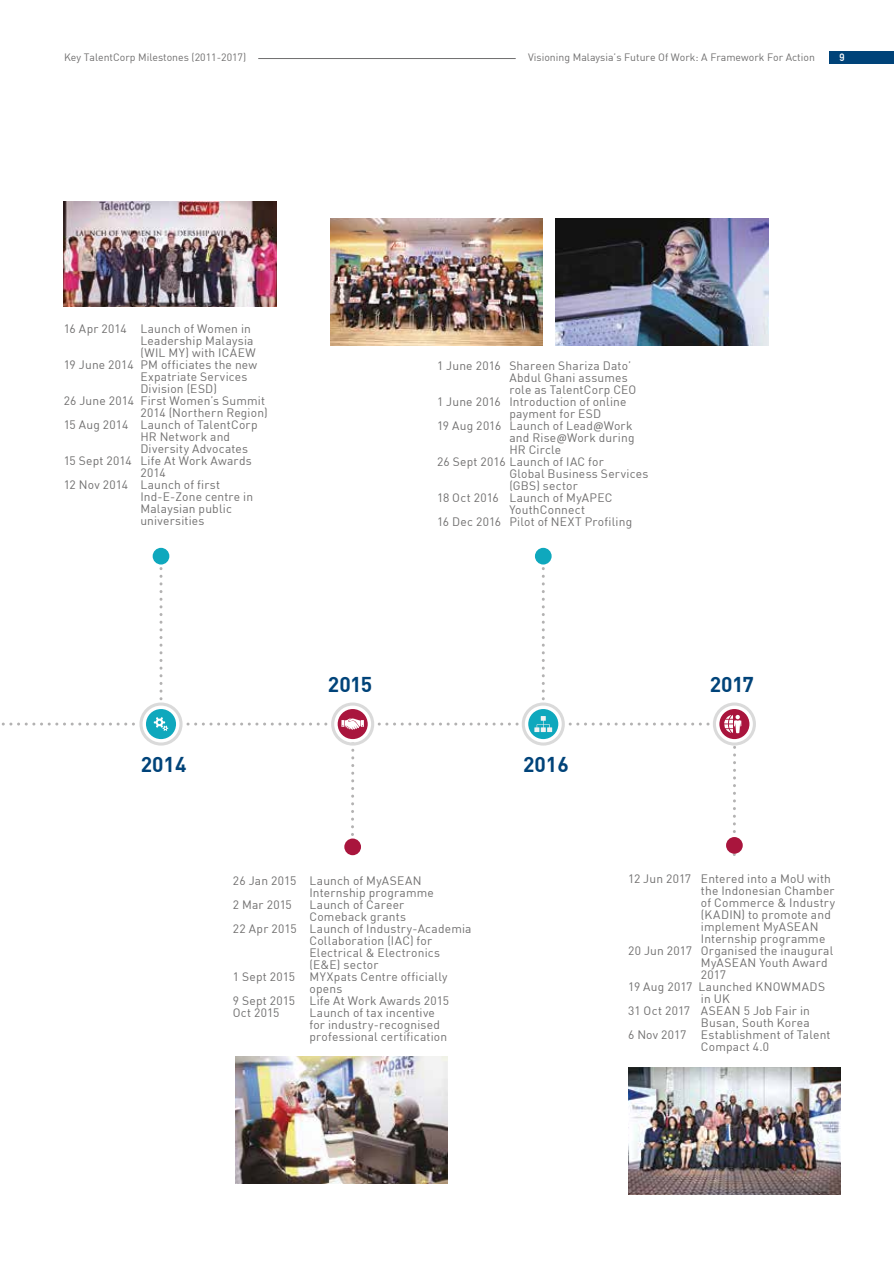
<style>
.page{position:relative;width:894px;height:1264px;background:#fff}
.page>*{position:absolute;margin:0;border:0;box-sizing:border-box;transform-origin:0 0}
.t1{font:21px "DIN Bold";color:#004379}
.t2{font:12px/12px "DIN";letter-spacing:.015em;color:#706f6f}
.t3{font:10.5px "DIN";color:#706f6f}
.t4{font:700 10.5px "DIN Alternate";color:#fff}
.s1{font-family:"Calibri"}
</style>
<div class="page">
<div style="left:829px;top:51px;width:64px;height:13px;background:#004379"></div>
<hr style="left:258px;top:58px;width:257px;height:1px;background:#706f6f">
<div style="left:153px;top:547px;width:16px;height:17px;background:#0fa8bd;border-radius:50%"></div>
<div style="left:535px;top:547px;width:16px;height:17px;background:#0fa8bd;border-radius:50%"></div>
<div style="left:344px;top:838px;width:17px;height:17px;background:#a9153d;border-radius:50%"></div>
<svg style="left:1px;top:568px;width:181px;height:177px"></svg>
<svg style="left:188px;top:568px;width:376px;height:266px"></svg>
<svg style="left:570px;top:702px;width:185px;height:152px"></svg>
<img style="left:235px;top:1056px;width:212px;height:127px">
<img style="left:628px;top:1067px;width:212px;height:127px">
<img style="left:64px;top:202px;width:212px;height:104px">
<img style="left:330px;top:218px;width:212px;height:128px">
<img style="left:555px;top:218px;width:213px;height:128px">
<p class="t3" style="left:64px;top:51px;width:184px">Key TalentCorp Milestones (2011-2017)</p>
<p class="t3" style="left:528px;top:51px;width:288px">Visioning Malaysia’s Future Of Work: A Framework For Action</p>
<p class="t4" style="left:839px;top:49px;width:7px">9</p>
<p class="t2" style="left:64px;top:323px;width:189px">16 Apr 2014 Launch of Women in</p>
<p class="t2" style="left:140px;top:335px;width:115px">Leadership Malaysia</p>
<p class="t2" style="left:140px;top:347px;width:117px">(WIL MY) with ICAEW</p>
<p class="t2" style="left:64px;top:359px;width:195px">19 June 2014 PM officiates the new</p>
<p class="t2" style="left:140px;top:371px;width:109px">Expatriate Services</p>
<p class="t2" style="left:140px;top:383px;width:78px">Division (ESD)</p>
<p class="t2" style="left:64px;top:395px;width:203px">26 June 2014 First Women’s Summit</p>
<p class="t2" style="left:140px;top:407px;width:129px">2014 (Northern Region)</p>
<p class="t2" style="left:64px;top:419px;width:195px">15 Aug 2014 Launch of TalentCorp</p>
<p class="t2" style="left:140px;top:431px;width:91px">HR Network and</p>
<p class="t2" style="left:140px;top:443px;width:109px">Diversity Advocates</p>
<p class="t2" style="left:64px;top:455px;width:189px">15 Sept 2014 Life At Work Awards</p>
<p class="t2" style="left:140px;top:467px;width:27px">2014</p>
<p class="t2" style="left:64px;top:479px;width:158px">12 Nov 2014 Launch of first</p>
<p class="t2" style="left:140px;top:491px;width:114px">Ind-E-Zone centre in</p>
<p class="t2" style="left:140px;top:503px;width:93px">Malaysian public</p>
<p class="t2" style="left:140px;top:515px;width:66px">universities</p>
<p class="t2" style="left:437px;top:359px;width:196px">1 June 2016 Shareen Shariza Dato’</p>
<p class="t2" style="left:509px;top:371px;width:120px">Abdul Ghani assumes</p>
<p class="t2" style="left:509px;top:383px;width:128px">role as TalentCorp CEO</p>
<p class="t2" style="left:437px;top:395px;width:191px">1 June 2016 Introduction of online</p>
<p class="t2" style="left:509px;top:407px;width:93px">payment for ESD</p>
<p class="t2" style="left:437px;top:419px;width:197px">19 Aug 2016 Launch of Lead<span class="s1">@</span>Work</p>
<p class="t2" style="left:509px;top:431px;width:127px">and Rise<span class="s1">@</span>Work during</p>
<p class="t2" style="left:509px;top:443px;width:53px">HR Circle</p>
<p class="t2" style="left:437px;top:455px;width:168px">26 Sept 2016 Launch of IAC for</p>
<p class="t2" style="left:509px;top:467px;width:140px">Global Business Services</p>
<p class="t2" style="left:509px;top:479px;width:70px">(GBS) sector</p>
<p class="t2" style="left:437px;top:491px;width:177px">18 Oct 2016 Launch of MyAPEC</p>
<p class="t2" style="left:509px;top:503px;width:77px">YouthConnect</p>
<p class="t2" style="left:437px;top:515px;width:197px">16 Dec 2016 Pilot of NEXT Profiling</p>
<h1 class="t1" style="left:328px;top:670px;width:46px">2015</h1>
<h1 class="t1" style="left:709px;top:670px;width:46px">2017</h1>
<h1 class="t1" style="left:141px;top:750px;width:47px">2014</h1>
<h1 class="t1" style="left:523px;top:750px;width:47px">2016</h1>
<p class="t2" style="left:233px;top:873px;width:190px">26 Jan 2015 Launch of MyASEAN</p>
<p class="t2" style="left:309px;top:885px;width:126px">Internship programme</p>
<p class="t2" style="left:233px;top:897px;width:60px">2 Mar 2015</p>
<p class="t2" style="left:309px;top:897px;width:96px">Launch of Career</p>
<p class="t2" style="left:309px;top:909px;width:98px">Comeback grants</p>
<p class="t2" style="left:233px;top:921px;width:240px">22 Apr 2015 Launch of Industry-Academia</p>
<p class="t2" style="left:309px;top:933px;width:124px">Collaboration (IAC) for</p>
<p class="t2" style="left:309px;top:945px;width:132px">Electrical &amp; Electronics</p>
<p class="t2" style="left:309px;top:957px;width:70px">(E&amp;E) sector</p>
<p class="t2" style="left:233px;top:969px;width:216px">1 Sept 2015 MYXpats Centre officially</p>
<p class="t2" style="left:309px;top:981px;width:34px">opens</p>
<p class="t2" style="left:233px;top:993px;width:217px">9 Sept 2015 Life At Work Awards 2015</p>
<p class="t2" style="left:233px;top:1005px;width:48px">Oct 2015</p>
<p class="t2" style="left:309px;top:1005px;width:139px">Launch of tax incentive for industry-recognised professional certification</p>
<p class="t2" style="left:628px;top:872px;width:204px">12 Jun 2017 Entered into a MoU with</p>
<p class="t2" style="left:700px;top:884px;width:135px">the Indonesian Chamber</p>
<p class="t2" style="left:700px;top:896px;width:136px">of Commerce &amp; Industry</p>
<p class="t2" style="left:700px;top:908px;width:131px">(KADIN) to promote and</p>
<p class="t2" style="left:700px;top:920px;width:119px">implement MyASEAN</p>
<p class="t2" style="left:700px;top:932px;width:126px">Internship programme</p>
<p class="t2" style="left:628px;top:944px;width:207px">20 Jun 2017 Organised the inaugural</p>
<p class="t2" style="left:700px;top:956px;width:128px">MyASEAN Youth Award</p>
<p class="t2" style="left:700px;top:968px;width:27px">2017</p>
<p class="t2" style="left:628px;top:980px;width:198px">19 Aug 2017 Launched KNOWMADS</p>
<p class="t2" style="left:700px;top:992px;width:31px">in UK</p>
<p class="t2" style="left:628px;top:1004px;width:183px">31 Oct 2017 ASEAN 5 Job Fair in</p>
<p class="t2" style="left:700px;top:1016px;width:110px">Busan, South Korea</p>
<p class="t2" style="left:628px;top:1028px;width:204px">6 Nov 2017 Establishment of Talent</p>
<p class="t2" style="left:700px;top:1040px;width:70px">Compact 4.0</p>
</div>
